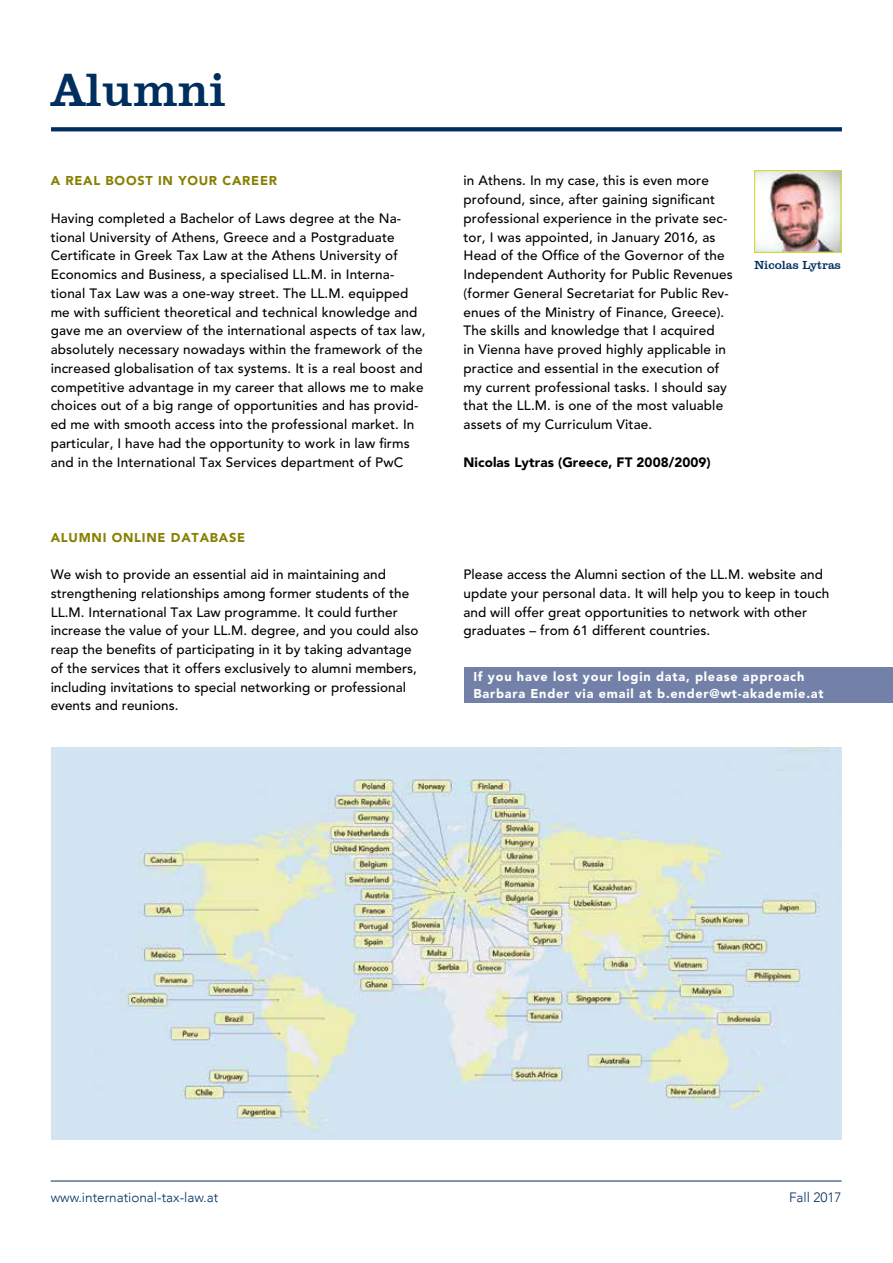
<style>
.page{position:relative;width:893px;height:1263px;background:#fff}
.page>*{position:absolute;margin:0;border:0;box-sizing:border-box;transform-origin:0 0}
.t1{font:48px "Clarendon BT";color:#002e5f}
.t2{font:500 13.5px/18.8px "Avenir";letter-spacing:.01em;color:#000}
.t3{font:300 13.5px "Avenir";color:#002e5f}
.t4{font:900 13.5px "Avenir";letter-spacing:.005em;color:#000}
.t5{font:900 12.75px/16.5px "Avenir";letter-spacing:.06em;color:#fff}
.t6{font:900 12.75px "Avenir";letter-spacing:.06em;color:#888000}
.t7{font:12px "Clarendon BT";color:#002e5f}
</style>
<div class="page">
<hr style="left:51px;top:1181px;width:791px;height:1px;background:#002e5f">
<svg style="left:51px;top:127px;width:791px;height:4px;background:#0c3766"></svg>
<img style="left:756px;top:172px;width:84px;height:79px">
<div style="left:754px;top:170px;width:88px;height:83px;border:1px solid #d3da3d"></div>
<div style="left:465px;top:667px;width:428px;height:36px;background:#7381a8"></div>
<img style="left:51px;top:747px;width:791px;height:393px">
<h1 class="t1" style="left:51px;top:60px;width:177px">Alumni</h1>
<p class="t6" style="left:51px;top:173px;width:228px">A REAL BOOST IN YOUR CAREER</p>
<p class="t2" style="left:51px;top:209px;width:376px">Having completed a Bachelor of Laws degree at the Na&shy;tional University of Athens, Greece and a Postgraduate Certificate in Greek Tax Law at the Athens University of Economics and Business, a specialised LL.M. in Interna&shy;tional Tax Law was a one-way street. The LL.M. equipped me with sufficient theoretical and technical knowledge and gave me an overview of the international aspects of tax law, absolutely necessary nowadays within the framework of the increased globalisation of tax systems. It is a real boost and competitive advantage in my career that allows me to make choices out of a big range of opportunities and has provid&shy;ed me with smooth access into the professional market. In particular, I have had the opportunity to work in law firms and in the International Tax Services department of PwC</p>
<p class="t6" style="left:51px;top:529px;width:196px">ALUMNI ONLINE DATABASE</p>
<p class="t2" style="left:51px;top:565px;width:369px">We wish to provide an essential aid in maintaining and strengthening relationships among former students of the LL.M. International Tax Law programme. It could further increase the value of your LL.M. degree, and you could also reap the benefits of participating in it by taking advantage of the services that it offers exclusively to alumni members, including invitations to special networking or professional events and reunions.</p>
<p class="t2" style="left:463px;top:172px;width:271px">in Athens. In my case, this is even more profound, since, after gaining significant professional experience in the private sec&shy;tor, I was appointed, in January 2016, as Head of the Office of the Governor of the Independent Authority for Public Revenues (former General Secretariat for Public Rev&shy;enues of the Ministry of Finance, Greece).<br>The skills and knowledge that I acquired<br>in Vienna have proved highly applicable in practice and essential in the execution of my current professional tasks. I should say that the LL.M. is one of the most valuable assets of my Curriculum Vitae.</p>
<p class="t4" style="left:463px;top:454px;width:249px">Nicolas Lytras (Greece, FT 2008/2009)</p>
<p class="t7" style="left:754px;top:257px;width:88px">Nicolas Lytras</p>
<p class="t2" style="left:463px;top:565px;width:367px">Please access the Alumni section of the LL.M. website and update your personal data. It will help you to keep in touch and will offer great opportunities to network with other graduates – from 61 different countries.</p>
<p class="t5" style="left:473px;top:668px;width:352px">If you have lost your login data, please approach<br>Barbara Ender via email at b.ender@wt-akademie.at</p>
<p class="t3" style="left:51px;top:1190px;width:169px">www.international-tax-law.at</p>
<p class="t3" style="left:789px;top:1190px;width:54px">Fall 2017</p>
</div>
